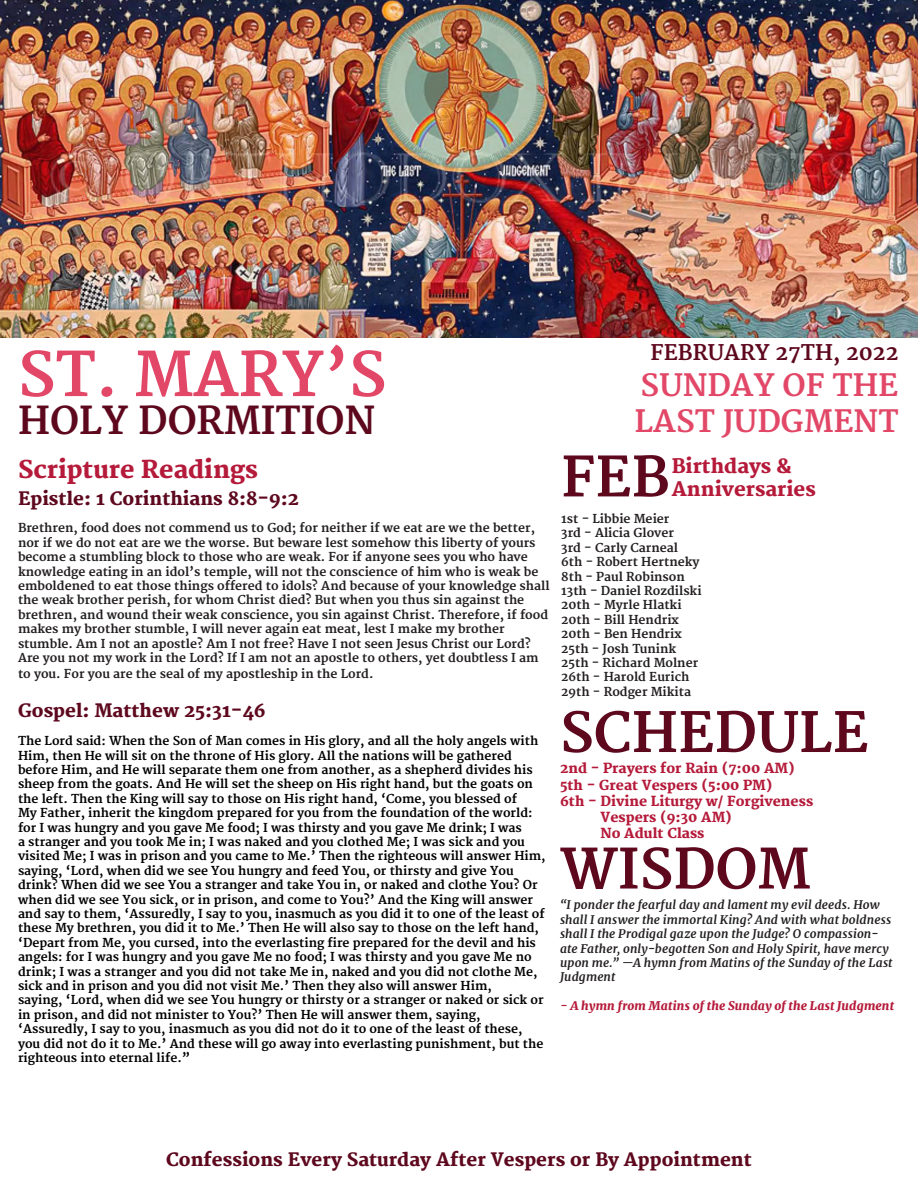
<style>
.page{position:relative;width:918px;height:1188px;background:#fff}
.page>*{position:absolute;margin:0;border:0;box-sizing:border-box;transform-origin:0 0}
.t1{font:700 60px "Merriweather";color:#e24767}
.t2{font:700 54px "Merriweather";color:#5e081e}
.t3{font:700 37.5px "Merriweather";color:#5e081e}
.t4{font:700 30px "Merriweather";color:#e24767}
.t5{font:800 24px "Merriweather";color:#b51a3a}
.t6{font:700 21px "Merriweather";color:#5e081e}
.t7{font:800 19.5px "Merriweather";color:#b51a3a}
.t8{font:800 18px "Merriweather";color:#5e081e}
.t9{font:800 13.5px "Merriweather";color:#b51a3a}
.t10{font:700 12px/14.4px "Merriweather";color:#000}
.t11{font:700 12px/14.4px "Merriweather";color:#231f20}
.t12{font:italic 700 12px/14.4px "Merriweather";letter-spacing:.01em;color:#231f20}
.t13{font:italic 800 12px "Merriweather";letter-spacing:.015em;color:#b51a3a}
</style>
<div class="page">
<img style="left:0;top:0;width:918px;height:338px">
<p class="t1" style="left:18px;top:340px;width:370px">ST. MARY’S</p>
<p class="t3" style="left:18px;top:398px;width:359px">HOLY DORMITION</p>
<p class="t5" style="left:18px;top:456px;width:242px">Scripture Readings</p>
<p class="t8" style="left:18px;top:489px;width:283px">Epistle: 1 Corinthians 8:8-9:2</p>
<p class="t11" style="left:18px;top:521px;width:533px">Brethren, food does not commend us to God; for neither if we eat are we the better, nor if we do not eat are we the worse. But beware lest somehow this liberty of yours become a stumbling block to those who are weak. For if anyone sees you who have knowledge eating in an idol’s temple, will not the conscience of him who is weak be emboldened to eat those things offered to idols? And because of your knowledge shall the weak brother perish, for whom Christ died? But when you thus sin against the brethren, and wound their weak conscience, you sin against Christ. Therefore, if food makes my brother stumble, I will never again eat meat, lest I make my brother</p>
<p class="t11" style="left:18px;top:637px;width:522px">stumble. Am I not an apostle? Am I not free? Have I not seen Jesus Christ our Lord?<br>Are you not my work in the Lord? If I am not an apostle to others, yet doubtless I am</p>
<p class="t11" style="left:18px;top:667px;width:357px">to you. For you are the seal of my apostleship in the Lord.</p>
<p class="t8" style="left:18px;top:700px;width:249px">Gospel: Matthew 25:31-46</p>
<p class="t10" style="left:18px;top:734px;width:529px">The Lord said: When the Son of Man comes in His glory, and all the holy angels with Him, then He will sit on the throne of His glory. All the nations will be gathered before Him, and He will separate them one from another, as a shepherd divides his sheep from the goats. And He will set the sheep on His right hand, but the goats on the left. Then the King will say to those on His right hand, ‘Come, you blessed of<br>My Father, inherit the kingdom prepared for you from the foundation of the world: for I was hungry and you gave Me food; I was thirsty and you gave Me drink; I was<br>a stranger and you took Me in; I was naked and you clothed Me; I was sick and you visited Me; I was in prison and you came to Me.’ Then the righteous will answer Him, saying, ‘Lord, when did we see You hungry and feed You, or thirsty and give You drink? When did we see You a stranger and take You in, or naked and clothe You? Or when did we see You sick, or in prison, and come to You?’ And the King will answer and say to them, ‘Assuredly, I say to you, inasmuch as you did it to one of the least of these My brethren, you did it to Me.’ Then He will also say to those on the left hand, ‘Depart from Me, you cursed, into the everlasting fire prepared for the devil and his angels: for I was hungry and you gave Me no food; I was thirsty and you gave Me no drink; I was a stranger and you did not take Me in, naked and you did not clothe Me, sick and in prison and you did not visit Me.’ Then they also will answer Him,</p>
<p class="t10" style="left:18px;top:993px;width:527px">saying, ‘Lord, when did we see You hungry or thirsty or a stranger or naked or sick or in prison, and did not minister to You?’ Then He will answer them, saying,</p>
<p class="t10" style="left:18px;top:1022px;width:527px">‘Assuredly, I say to you, inasmuch as you did not do it to one of the least of these, you did not do it to Me.’ And these will go away into everlasting punishment, but the righteous into eternal life.”</p>
<p class="t6" style="left:651px;top:341px;width:249px">FEBRUARY 27TH, 2022</p>
<p class="t4" style="left:641px;top:368px;width:259px">SUNDAY OF THE</p>
<p class="t4" style="left:635px;top:404px;width:265px">LAST JUDGMENT</p>
<p class="t2" style="left:561px;top:446px;width:110px">FEB</p>
<p class="t7" style="left:672px;top:454px;width:122px">Birthdays &amp;</p>
<p class="t7" style="left:672px;top:478px;width:146px">Anniversaries</p>
<p class="t11" style="left:561px;top:512px;width:110px">1st - Libbie Meier</p>
<p class="t11" style="left:561px;top:526px;width:114px">3rd - Alicia Glover</p>
<p class="t11" style="left:561px;top:541px;width:118px">3rd - Carly Carneal</p>
<p class="t11" style="left:561px;top:555px;width:140px">6th - Robert Hertneky</p>
<p class="t11" style="left:561px;top:570px;width:125px">8th - Paul Robinson</p>
<p class="t11" style="left:561px;top:584px;width:142px">13th - Daniel Rozdilski</p>
<p class="t11" style="left:561px;top:598px;width:122px">20th - Myrle Hlatki</p>
<p class="t11" style="left:561px;top:613px;width:119px">20th - Bill Hendrix</p>
<p class="t11" style="left:561px;top:627px;width:122px">20th - Ben Hendrix</p>
<p class="t11" style="left:561px;top:642px;width:117px">25th - Josh Tunink</p>
<p class="t11" style="left:561px;top:656px;width:139px">25th - Richard Molner</p>
<p class="t11" style="left:561px;top:670px;width:130px">26th - Harold Eurich</p>
<p class="t11" style="left:561px;top:685px;width:131px">29th - Rodger Mikita</p>
<p class="t2" style="left:560px;top:701px;width:310px">SCHEDULE</p>
<p class="t9" style="left:560px;top:761px;width:236px">2nd - Prayers for Rain (7:00 AM)</p>
<p class="t9" style="left:560px;top:777px;width:214px">5th - Great Vespers (5:00 PM)</p>
<p class="t9" style="left:560px;top:793px;width:255px">6th - Divine Liturgy w/ Forgiveness</p>
<p class="t9" style="left:601px;top:809px;width:133px">Vespers (9:30 AM)</p>
<p class="t9" style="left:601px;top:826px;width:105px">No Adult Class</p>
<p class="t2" style="left:560px;top:838px;width:252px">WISDOM</p>
<p class="t12" style="left:560px;top:898px;width:334px">“I ponder the fearful day and lament my evil deeds. How shall I answer the immortal King? And with what boldness shall I the Prodigal gaze upon the Judge? O compassion&shy;ate Father, only-begotten Son and Holy Spirit, have mercy upon me.” —A hymn from Matins of the Sunday of the Last Judgment</p>
<p class="t13" style="left:560px;top:998px;width:335px">- A hymn from Matins of the Sunday of the Last Judgment</p>
<p class="t8" style="left:166px;top:1149px;width:587px">Confessions Every Saturday After Vespers or By Appointment</p>
</div>
